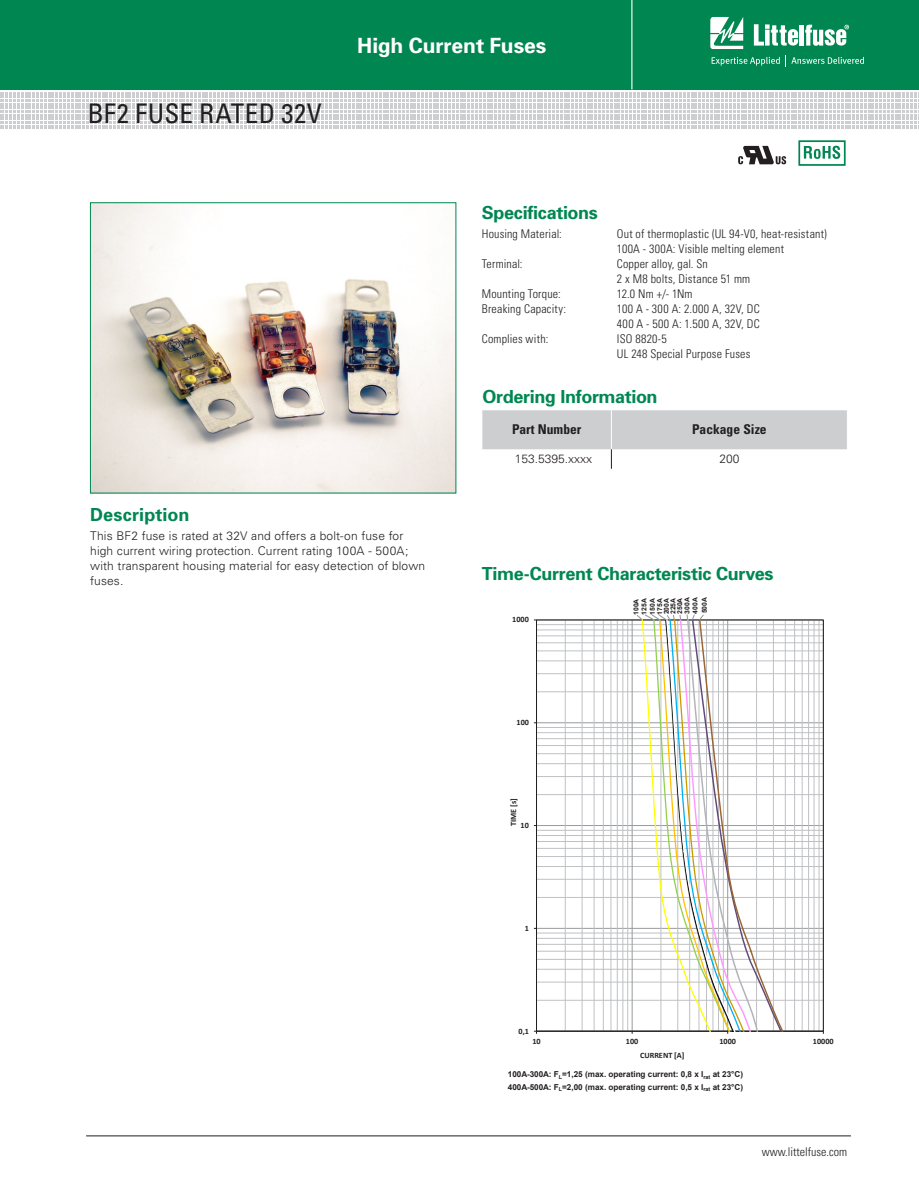
<style>
.page{position:relative;width:919px;height:1191px;background:#fff}
.page>*{position:absolute;margin:0;border:0;box-sizing:border-box;transform-origin:0 0}
.Class_Head{font:condensed 27px "Univers";letter-spacing:.02em;color:#231f20}
.t1{font:700 21px "Univers";letter-spacing:-.005em;color:#fff}
.Strong_Bold_Body{font:700 18px "Univers";letter-spacing:-.02em;color:#008751}
.Body{font:700 18px "Univers";letter-spacing:.005em;color:#008751}
.Table_head{font:700 condensed 13.5px "Univers";color:#231f20}
.Spec_body{font:300 condensed 12px "Univers";letter-spacing:.015em;color:#231f20}
.Body-2{font:300 12px/15px "Univers";letter-spacing:.01em;color:#231f20}
.Chart_Body2{font:300 12px "Univers";color:#231f20}
.t2{font:700 8.1px/12.3px "Arial";letter-spacing:-.005em;color:#231f20}
.t3{font:700 8.1px "Calibri";letter-spacing:.005em;color:#231f20}
.t4{font:700 6.75px/7.8px "Arial";color:#231f20;text-align:justify}
</style>
<div class="page">
<hr style="left:86px;top:1135px;width:764px;height:1px;background:#231f20">
<svg style="left:0;top:0;width:918px;height:127px;background:#46a37e"></svg>
<svg style="left:803px;top:146px;width:37px;height:13px"></svg>
<div style="left:798px;top:140px;width:47px;height:26px;border:2px solid #008751"></div>
<svg style="left:482px;top:410px;width:365px;height:59px"></svg>
<svg style="left:738px;top:146px;width:48px;height:18px"></svg>
<img style="left:92px;top:204px;width:362px;height:287px">
<div style="left:90px;top:202px;width:366px;height:291px;border:1px solid #008751"></div>
<hr style="left:536px;top:1000px;width:287px;height:1px;background:#c0c1c4">
<hr style="left:536px;top:982px;width:287px;height:1px;background:#c0c1c4">
<hr style="left:536px;top:969px;width:287px;height:1px;background:#c0c1c4">
<hr style="left:536px;top:959px;width:287px;height:1px;background:#c0c1c4">
<hr style="left:536px;top:951px;width:287px;height:1px;background:#c0c1c4">
<hr style="left:536px;top:944px;width:287px;height:1px;background:#c0c1c4">
<hr style="left:536px;top:938px;width:287px;height:1px;background:#c0c1c4">
<hr style="left:536px;top:932px;width:287px;height:1px;background:#c0c1c4">
<hr style="left:536px;top:897px;width:287px;height:1px;background:#c0c1c4">
<hr style="left:536px;top:879px;width:287px;height:1px;background:#c0c1c4">
<hr style="left:536px;top:866px;width:287px;height:1px;background:#c0c1c4">
<hr style="left:536px;top:856px;width:287px;height:1px;background:#c0c1c4">
<hr style="left:536px;top:848px;width:287px;height:1px;background:#c0c1c4">
<hr style="left:536px;top:841px;width:287px;height:1px;background:#c0c1c4">
<hr style="left:536px;top:835px;width:287px;height:1px;background:#c0c1c4">
<hr style="left:536px;top:830px;width:287px;height:1px;background:#c0c1c4">
<hr style="left:536px;top:794px;width:287px;height:1px;background:#c0c1c4">
<hr style="left:536px;top:776px;width:287px;height:1px;background:#c0c1c4">
<hr style="left:536px;top:763px;width:287px;height:1px;background:#c0c1c4">
<hr style="left:536px;top:753px;width:287px;height:1px;background:#c0c1c4">
<hr style="left:536px;top:745px;width:287px;height:1px;background:#c0c1c4">
<hr style="left:536px;top:738px;width:287px;height:1px;background:#c0c1c4">
<hr style="left:536px;top:732px;width:287px;height:1px;background:#c0c1c4">
<hr style="left:536px;top:727px;width:287px;height:1px;background:#c0c1c4">
<hr style="left:536px;top:691px;width:287px;height:1px;background:#c0c1c4">
<hr style="left:536px;top:673px;width:287px;height:1px;background:#c0c1c4">
<hr style="left:536px;top:660px;width:287px;height:1px;background:#c0c1c4">
<hr style="left:536px;top:650px;width:287px;height:1px;background:#c0c1c4">
<hr style="left:536px;top:642px;width:287px;height:1px;background:#c0c1c4">
<hr style="left:536px;top:635px;width:287px;height:1px;background:#c0c1c4">
<hr style="left:536px;top:629px;width:287px;height:1px;background:#c0c1c4">
<hr style="left:536px;top:624px;width:287px;height:1px;background:#c0c1c4">
<hr style="left:536px;top:928px;width:287px;height:1px;background:#989a9d">
<hr style="left:536px;top:825px;width:287px;height:1px;background:#989a9d">
<hr style="left:536px;top:722px;width:287px;height:1px;background:#989a9d">
<hr style="left:565px;top:620px;width:1px;height:411px;background:#c0c1c4">
<hr style="left:581px;top:620px;width:1px;height:411px;background:#c0c1c4">
<hr style="left:593px;top:620px;width:1px;height:411px;background:#c0c1c4">
<hr style="left:603px;top:620px;width:1px;height:411px;background:#c0c1c4">
<hr style="left:610px;top:620px;width:1px;height:411px;background:#c0c1c4">
<hr style="left:617px;top:620px;width:1px;height:411px;background:#c0c1c4">
<hr style="left:622px;top:620px;width:1px;height:411px;background:#c0c1c4">
<hr style="left:627px;top:620px;width:1px;height:411px;background:#c0c1c4">
<hr style="left:785px;top:620px;width:1px;height:411px;background:#c0c1c4">
<hr style="left:794px;top:620px;width:1px;height:411px;background:#c0c1c4">
<hr style="left:801px;top:620px;width:1px;height:411px;background:#c0c1c4">
<hr style="left:808px;top:620px;width:1px;height:411px;background:#c0c1c4">
<hr style="left:813px;top:620px;width:1px;height:411px;background:#c0c1c4">
<hr style="left:818px;top:620px;width:1px;height:411px;background:#c0c1c4">
<hr style="left:823px;top:620px;width:1px;height:411px;background:#989a9d">
<hr style="left:536px;top:620px;width:1px;height:411px;background:#231f20">
<hr style="left:536px;top:1031px;width:287px;height:1px;background:#231f20">
<svg style="left:630px;top:614px;width:154px;height:419px"></svg>
<p class="Class_Head" style="left:87px;top:96px;width:236px">BF2 FUSE RATED 32V</p>
<p class="t1" style="left:357px;top:32px;width:190px">High Current Fuses</p>
<p class="Strong_Bold_Body" style="left:482px;top:201px;width:118px">Specifications</p>
<p class="Spec_body" style="left:482px;top:227px;width:82px">Housing Material:</p>
<p class="Spec_body" style="left:617px;top:227px;width:211px">Out of thermoplastic (UL 94-V0, heat-resistant)</p>
<p class="Spec_body" style="left:617px;top:242px;width:169px">100A - 300A: Visible melting element</p>
<p class="Spec_body" style="left:482px;top:257px;width:42px">Terminal:</p>
<p class="Spec_body" style="left:617px;top:257px;width:92px">Copper alloy, gal. Sn</p>
<p class="Spec_body" style="left:617px;top:272px;width:135px">2 x M8 bolts, Distance 51 mm</p>
<p class="Spec_body" style="left:482px;top:287px;width:80px">Mounting Torque:</p>
<p class="Spec_body" style="left:617px;top:287px;width:77px">12.0 Nm +/- 1Nm</p>
<p class="Spec_body" style="left:482px;top:302px;width:86px">Breaking Capacity:</p>
<p class="Spec_body" style="left:617px;top:302px;width:144px">100 A - 300 A: 2.000 A, 32V, DC</p>
<p class="Spec_body" style="left:617px;top:317px;width:144px">400 A - 500 A: 1.500 A, 32V, DC</p>
<p class="Spec_body" style="left:482px;top:332px;width:68px">Complies with:</p>
<p class="Spec_body" style="left:617px;top:332px;width:52px">ISO 8820-5</p>
<p class="Spec_body" style="left:617px;top:347px;width:135px">UL 248 Special Purpose Fuses</p>
<p class="Strong_Bold_Body" style="left:482px;top:385px;width:177px">Ordering Information</p>
<p class="Table_head" style="left:512px;top:421px;width:71px">Part Number</p>
<p class="Table_head" style="left:692px;top:421px;width:76px">Package Size</p>
<p class="Chart_Body2" style="left:515px;top:451px;width:79px">153.5395.xxxx</p>
<p class="Chart_Body2" style="left:719px;top:451px;width:22px">200</p>
<p class="Body" style="left:90px;top:503px;width:101px">Description</p>
<p class="Body-2" style="left:90px;top:527px;width:336px">This BF2 fuse is rated at 32V and offers a bolt-on fuse for high current wiring protection. Current rating 100A - 500A; with transparent housing material for easy detection of blown fuses.</p>
<p class="Strong_Bold_Body" style="left:482px;top:562px;width:293px">Time-Current Characteristic Curves</p>
<p class="t3" style="left:512px;top:614px;width:18px">1000</p>
<p class="t3" style="left:516px;top:717px;width:14px">100</p>
<p class="t3" style="left:508px;top:826px;width:29px;rotate:-90deg">TIME [s]</p>
<p class="t3" style="left:520px;top:820px;width:10px">10</p>
<p class="t3" style="left:524px;top:922px;width:6px">1</p>
<p class="t3" style="left:518px;top:1025px;width:12px">0,1</p>
<p class="t4" style="left:632px;top:615px;width:18px;rotate:-90deg">100A 125A 150A 175A</p>
<p class="t4" style="left:663px;top:614px;width:18px;line-height:6.6px;rotate:-90deg">200A 225A 250A</p>
<p class="t4" style="left:683px;top:613px;width:18px;rotate:-90deg">300A<br>400A</p>
<p class="t4" style="left:700px;top:613px;width:18px;rotate:-90deg">500A</p>
<p class="t3" style="left:532px;top:1036px;width:10px">10</p>
<p class="t3" style="left:626px;top:1036px;width:14px">100</p>
<p class="t3" style="left:719px;top:1036px;width:18px">1000</p>
<p class="t3" style="left:812px;top:1036px;width:22px">10000</p>
<p class="t3" style="left:640px;top:1050px;width:46px">CURRENT [A]</p>
<p class="t2" style="left:508px;top:1068px;width:237px">100A-300A: F<sub>L</sub>=1,25 (max. operating current: 0,8 x I<sub>rat</sub> at 23°C)<br>400A-500A: F<sub>L</sub>=2,00 (max. operating current: 0,5 x I<sub>rat</sub> at 23°C)</p>
<p class="Spec_body" style="left:761px;top:1144px;width:87px">www.littelfuse.com</p>
</div>
